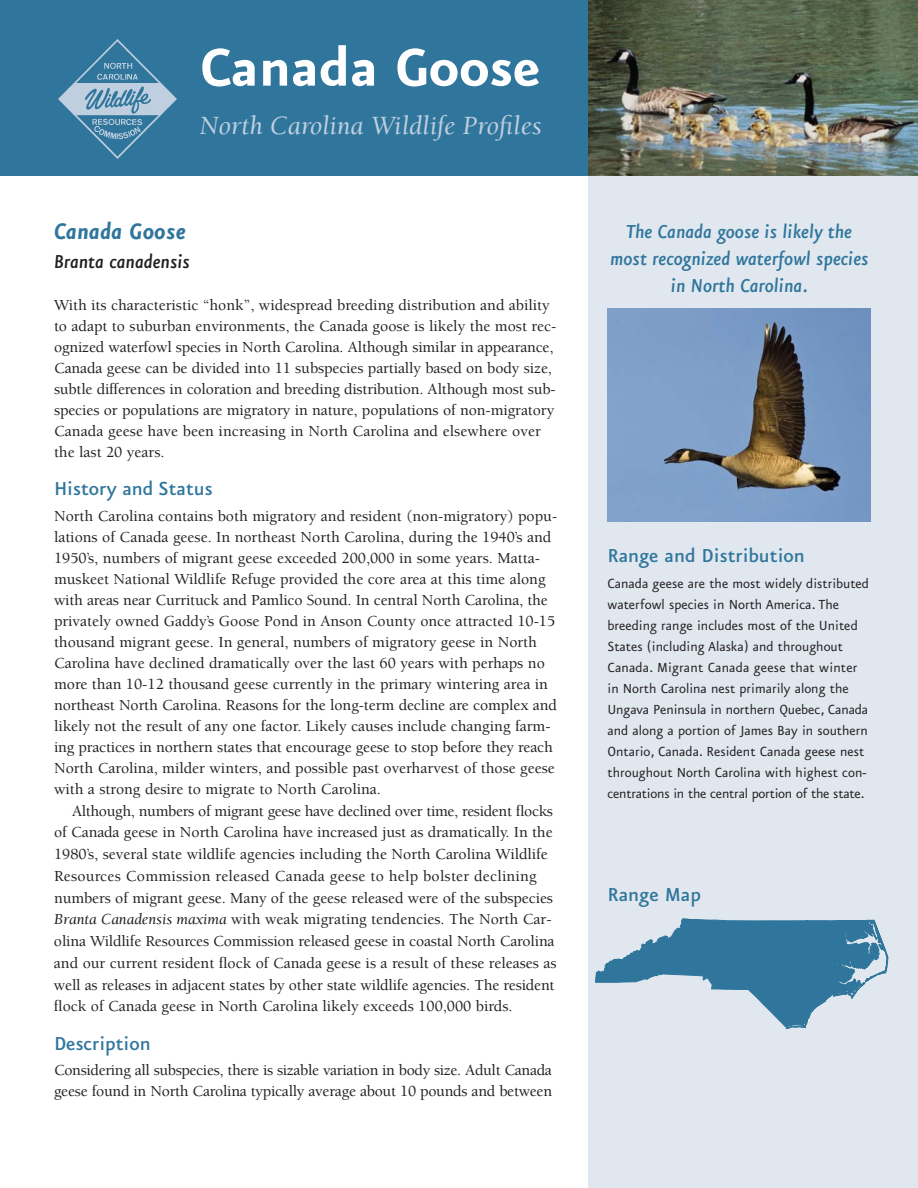
<style>
.page{position:relative;width:918px;height:1188px;background:#fff}
.page>*{position:absolute;margin:0;border:0;box-sizing:border-box;transform-origin:0 0}
.t1{font:700 63px "Eureka Sans";color:#fff}
.t2{font:italic 27px "Berkeley";color:#bfcfdf}
.t3{font:italic 700 27px "Eureka Sans";color:#30769c}
.t4{font:italic 500 22.5px/27px "Eureka Sans";color:#30769c;text-align:center}
.t5{font:500 22.5px "Eureka Sans";color:#30769c}
.t6{font:italic 500 22.5px "Eureka Sans";color:#231f20}
.t7{font:500 15.75px/21px "Berkeley";color:#231f20}
.t8{font:15.75px/21px "Eureka Sans";color:#231f20}
.t9{font:500 15.75px/21px "Berkeley";letter-spacing:-.02em;color:#231f20}
.s1{font-weight:400;font-style:italic}
</style>
<div class="page">
<div style="left:588px;top:114px;width:330px;height:1074px;background:#e0e7ef"></div>
<div style="left:0;top:0;width:918px;height:176px;background:#30769c"></div>
<img style="left:58px;top:39px;width:119px;height:119px">
<img style="left:588px;top:0;width:330px;height:176px">
<img style="left:608px;top:308px;width:263px;height:214px">
<svg style="left:595px;top:919px;width:293px;height:110px"></svg>
<h1 class="t1" style="left:200px;top:45px;width:342px">Canada Goose</h1>
<h2 class="t2" style="left:200px;top:115px;width:343px">North Carolina Wildlife Profiles</h2>
<h2 class="t3" style="left:54px;top:221px;width:134px">Canada Goose</h2>
<h3 class="t6" style="left:54px;top:253px;width:137px">Branta canadensis</h3>
<p class="t7" style="left:54px;top:296px;width:504px">With its characteristic “honk”, widespread breeding distribution and ability to adapt to suburban environments, the Canada goose is likely the most rec&shy;ognized waterfowl species in North Carolina. Although similar in appearance, Canada geese can be divided into 11 subspecies partially based on body size, subtle differences in coloration and breeding distribution. Although most sub - species or populations are migratory in nature, populations of non-migratory Canada geese have been increasing in North Carolina and elsewhere over the last 20 years.</p>
<h3 class="t5" style="left:54px;top:481px;width:160px">History and Status</h3>
<p class="t7" style="left:54px;top:507px;width:505px">North Carolina contains both migratory and resident (non-migratory) popu&shy;lations of Canada geese. In northeast North Carolina, during the 1940’s and 1950’s, numbers of migrant geese exceeded 200,000 in some years. Matta - muskeet National Wildlife Refuge provided the core area at this time along with areas near Currituck and Pamlico Sound. In central North Carolina, the privately owned Gaddy’s Goose Pond in Anson County once attracted 10-15 thousand migrant geese. In general, numbers of migratory geese in North Carolina have declined dramatically over the last 60 years with perhaps no more than 10-12 thousand geese currently in the primary wintering area in northeast North Carolina. Reasons for the long-term decline are complex and likely not the result of any one factor. Likely causes include changing farm&shy;ing practices in northern states that encourage geese to stop before they reach North Carolina, milder winters, and possible past overharvest of those geese with a strong desire to migrate to North Carolina.</p>
<p class="t7" style="left:54px;top:801px;width:504px;line-height:21.8px;text-indent:18px">Although, numbers of migrant geese have declined over time, resident flocks of Canada geese in North Carolina have increased just as dramatically. In the 1980’s, several state wildlife agencies including the North Carolina Wildlife Resources Commission released Canada geese to help bolster declining numbers of migrant geese. Many of the geese released were of the subspecies <span class="s1">Branta Canadensis maxima</span> with weak migrating tendencies. The North Car - olina Wildlife Resources Commission released geese in coastal North Carolina and our current resident flock of Canada geese is a result of these releases as well as releases in adjacent states by other state wildlife agencies. The resident flock of Canada geese in North Carolina likely exceeds 100,000 birds.</p>
<h3 class="t5" style="left:54px;top:1036px;width:98px">Description</h3>
<p class="t9" style="left:54px;top:1061px;width:500px">Considering all subspecies, there is sizable variation in body size. Adult Canada geese found in North Carolina typically average about 10 pounds and between</p>
<h3 class="t4" style="left:610px;top:221px;width:260px">The Canada goose is likely the most recognized waterfowl species in North Carolina.</h3>
<h3 class="t5" style="left:608px;top:548px;width:199px">Range and Distribution</h3>
<p class="t8" style="left:608px;top:574px;width:263px">Canada geese are the most widely distributed waterfowl species in North America. The breeding range includes most of the United States (including Alaska) and throughout Canada. Migrant Canada geese that winter in North Carolina nest primarily along the Ungava Peninsula in northern Quebec, Canada and along a portion of James Bay in southern Ontario, Canada. Resident Canada geese nest throughout North Carolina with highest con&shy;centrations in the central portion of the state.</p>
<h3 class="t5" style="left:608px;top:887px;width:95px">Range Map</h3>
</div>
